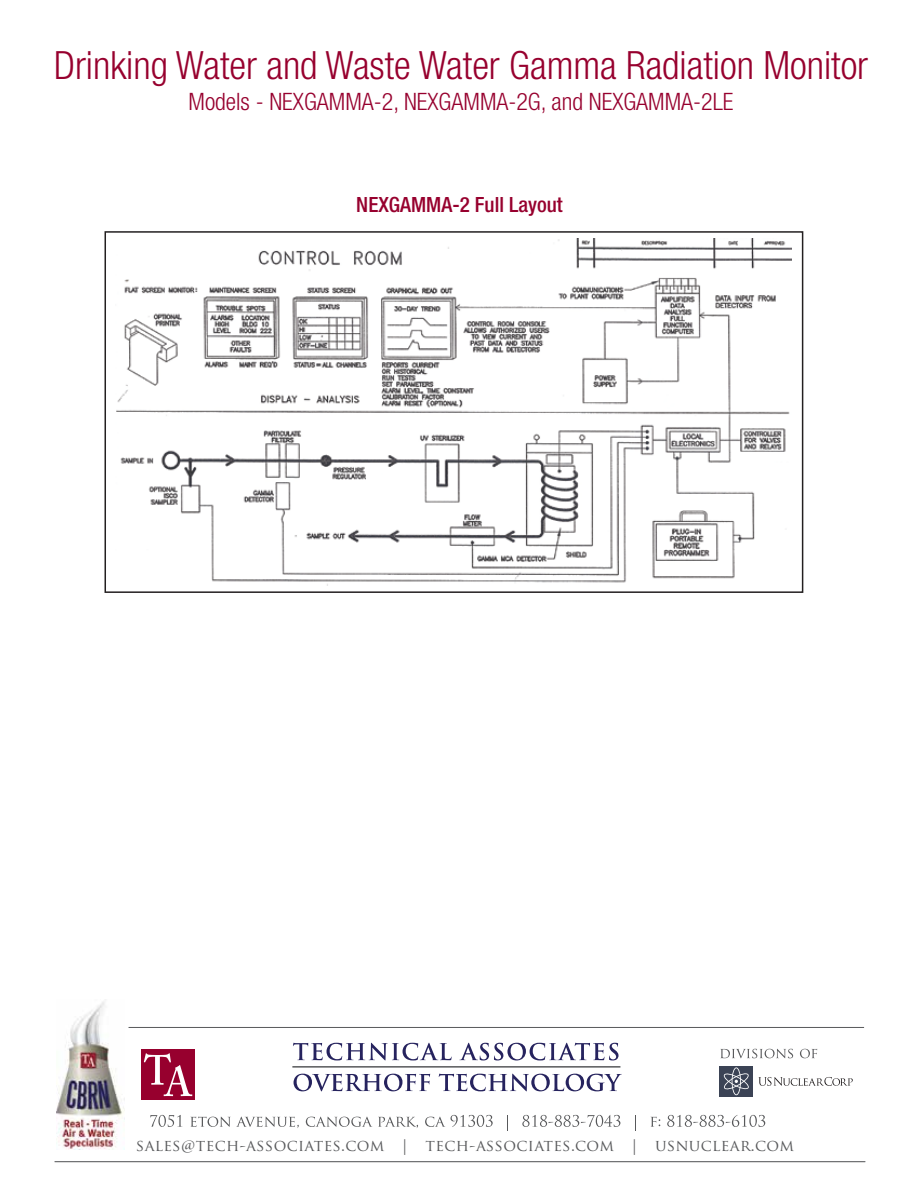
<style>
.page{position:relative;width:918px;height:1188px;background:#fff}
.page>*{position:absolute;margin:0;border:0;box-sizing:border-box;transform-origin:0 0}
.t1{font:300 condensed 39px "Helvetica Neue";color:#97002e}
.t2{font:300 condensed 24px "Helvetica Neue";color:#97002e}
.t3{font:500 condensed 21px "Helvetica Neue";color:#97002e}
.t4{font:15.75px "Trajan Pro";letter-spacing:.02em;color:#58595b}
</style>
<div class="page">
<hr style="left:55px;top:1161px;width:810px;height:1px;background:#58595b">
<img style="left:57px;top:1001px;width:67px;height:149px">
<svg style="left:293px;top:1043px;width:159px;height:17px"></svg>
<svg style="left:459px;top:1043px;width:160px;height:17px"></svg>
<svg style="left:294px;top:1074px;width:136px;height:17px"></svg>
<svg style="left:439px;top:1074px;width:183px;height:17px"></svg>
<hr style="left:292px;top:1066px;width:328px;height:2px;background:#58595b">
<svg style="left:150px;top:1115px;width:32px;height:12px"></svg>
<svg style="left:190px;top:1117px;width:109px;height:11px"></svg>
<svg style="left:306px;top:1117px;width:66px;height:10px"></svg>
<svg style="left:378px;top:1117px;width:40px;height:11px"></svg>
<svg style="left:425px;top:1117px;width:20px;height:10px"></svg>
<svg style="left:451px;top:1115px;width:42px;height:12px"></svg>
<svg style="left:507px;top:1115px;width:1px;height:16px"></svg>
<svg style="left:522px;top:1115px;width:98px;height:12px"></svg>
<svg style="left:635px;top:1115px;width:1px;height:16px"></svg>
<svg style="left:651px;top:1117px;width:9px;height:10px"></svg>
<svg style="left:667px;top:1115px;width:98px;height:12px"></svg>
<hr style="left:129px;top:1027px;width:735px;height:1px;background:#58595b">
<div style="left:141px;top:1049px;width:54px;height:51px;background:#97002e"></div>
<svg style="left:144px;top:1053px;width:48px;height:43px"></svg>
<svg style="left:720px;top:1049px;width:73px;height:9px"></svg>
<svg style="left:800px;top:1049px;width:17px;height:9px"></svg>
<svg style="left:758px;top:1077px;width:95px;height:9px"></svg>
<div style="left:720px;top:1066px;width:33px;height:31px;background:#3b4355"></div>
<svg style="left:723px;top:1067px;width:26px;height:28px"></svg>
<div style="left:105px;top:231px;width:698px;height:362px;border:2px solid #231f20"></div>
<img style="left:116px;top:238px;width:675px;height:348px">
<h1 class="t1" style="left:54px;top:43px;width:816px">Drinking Water and Waste Water Gamma Radiation Monitor</h1>
<h2 class="t2" style="left:189px;top:88px;width:547px">Models - NEXGAMMA-2, NEXGAMMA-2G, and NEXGAMMA-2LE</h2>
<h3 class="t3" style="left:356px;top:192px;width:208px">NEXGAMMA-2 Full Layout</h3>
<p class="t4" style="left:136px;top:1135px;width:659px">SALES@TECH-ASSOCIATES.COM | TECH-ASSOCIATES.COM | USNUCLEAR.COM</p>
</div>
